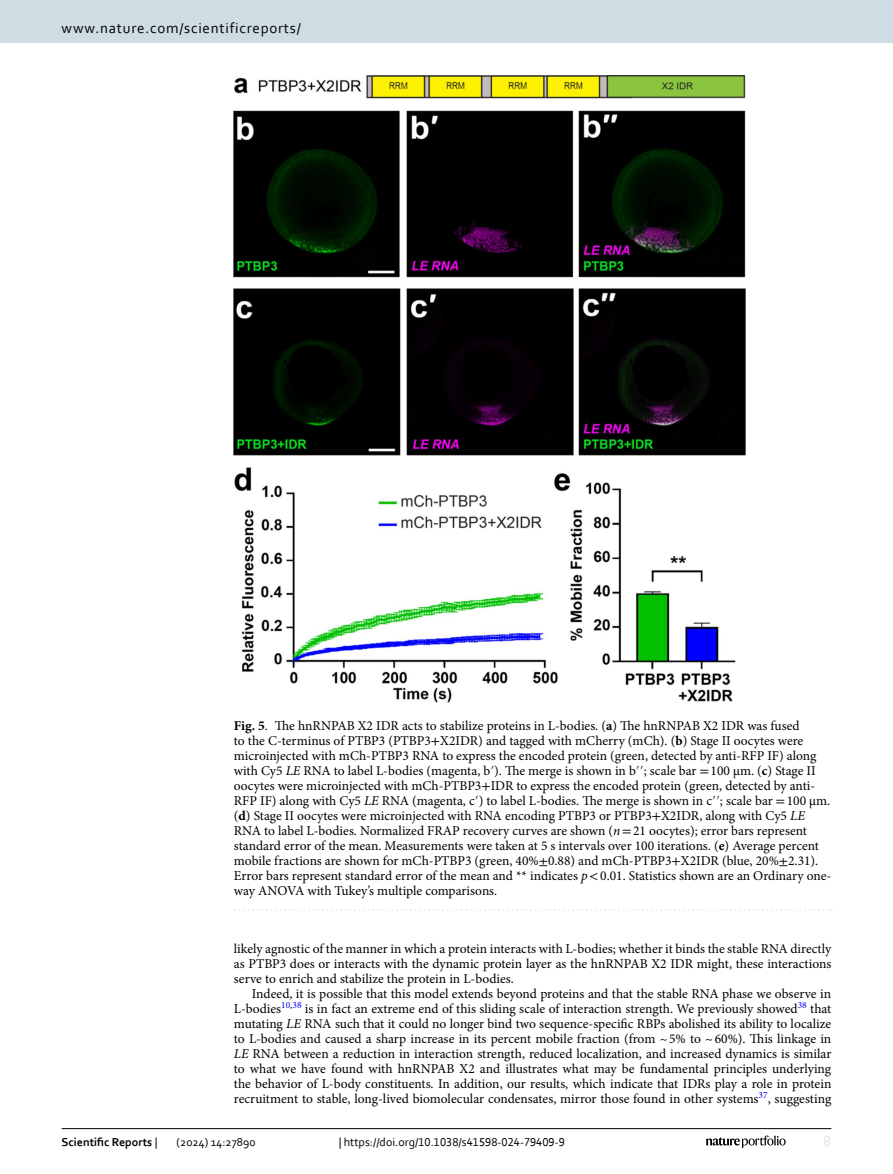
<style>
.page{position:relative;width:893px;height:1174px;background:#fff}
.page>*{position:absolute;margin:0;border:0;box-sizing:border-box;transform-origin:0 0}
.t1{font:15px "Corbel";letter-spacing:.05em;color:#000}
.t2{font:15px "Corbel";color:#d9e4eb}
.Figure_Caption{font:13.5px/15px "Minion Pro";color:#000}
.Body_Text_Indent{font:13.5px/15px "Minion Pro";color:#000;text-align:justify}
.t3{font:12px "Corbel";color:#000}
.t4{font:700 12px "Corbel";color:#000}
.s1{font-weight:700}
.s2{font-family:"STIX"}
.s3{font-style:italic}
.s4{font-weight:400}
</style>
<div class="page">
<img style="left:234px;top:76px;width:511px;height:626px">
<svg style="left:235px;top:909px;width:597px;height:2px"></svg>
<hr style="left:62px;top:1128px;width:769px;height:1px;background:#000">
<svg style="left:706px;top:1135px;width:80px;height:12px"></svg>
<div style="left:0;top:0;width:893px;height:43px;background:#cedde4"></div>
<p class="t1" style="left:62px;top:18px;width:241px">www.nature.com/scientificreports/</p>
<p class="Figure_Caption" style="left:234px;top:718px;width:599px"><span class="s1">Fig. 5</span>. The hnRNPAB X2 IDR acts to stabilize proteins in L-bodies. (<span class="s1">a</span>) The hnRNPAB X2 IDR was fused<br>to the C-terminus of PTBP3 (PTBP3<span class="s2">+</span>X2IDR) and tagged with mCherry (mCh). (<span class="s1">b</span>) Stage II oocytes were microinjected with mCh-PTBP3 RNA to express the encoded protein (green, detected by anti-RFP IF) along with Cy5 <span class="s3">LE</span> RNA to label L-bodies (magenta, b<span class="s2">′</span>). The merge is shown in b<span class="s2">′′</span>; scale bar <span class="s2">=</span>100 μm. (<span class="s1">c</span>) Stage II oocytes were microinjected with mCh-PTBP3<span class="s2">+</span>IDR to express the encoded protein (green, detected by anti-RFP IF) along with Cy5 <span class="s3">LE</span> RNA (magenta, c<span class="s2">′</span>) to label L-bodies. The merge is shown in c<span class="s2">′′</span>; scale bar <span class="s2">=</span>100 μm. (<span class="s1">d</span>) Stage II oocytes were microinjected with RNA encoding PTBP3 or PTBP3<span class="s2">+</span>X2IDR, along with Cy5 <span class="s3">LE </span>RNA to label L-bodies. Normalized FRAP recovery curves are shown (<span class="s3">n</span><span class="s2">=</span>21 oocytes); error bars represent standard error of the mean. Measurements were taken at 5 s intervals over 100 iterations. (<span class="s1">e</span>) Average percent mobile fractions are shown for mCh-PTBP3 (green, 40%<span class="s2">±</span>0.88) and mCh-PTBP3<span class="s2">+</span>X2IDR (blue, 20%<span class="s2">±</span>2.31).<br>Error bars represent standard error of the mean and ** indicates <span class="s3">p</span><span class="s2">&lt;</span>0.01. Statistics shown are an Ordinary one&shy;way ANOVA with Tukey’s multiple comparisons.</p>
<p class="Body_Text_Indent" style="left:234px;top:941px;width:599px">likely agnostic of the manner in which a protein interacts with L-bodies; whether it binds the stable RNA directly as PTBP3 does or interacts with the dynamic protein layer as the hnRNPAB X2 IDR might, these interactions serve to enrich and stabilize the protein in L-bodies.</p>
<p class="Body_Text_Indent" style="left:234px;top:986px;width:599px;text-indent:18px">Indeed, it is possible that this model extends beyond proteins and that the stable RNA phase we observe in L-bodies<sup>10</sup><sup>,</sup><sup>38</sup> is in fact an extreme end of this sliding scale of interaction strength. We previously showed<sup>38</sup> that mutating <span class="s3">LE</span> RNA such that it could no longer bind two sequence-specific RBPs abolished its ability to localize to L-bodies and caused a sharp increase in its percent mobile fraction (from ~5% to ~60%). This linkage in <span class="s3">LE</span> RNA between a reduction in interaction strength, reduced localization, and increased dynamics is similar to what we have found with hnRNPAB X2 and illustrates what may be fundamental principles underlying the behavior of L-body constituents. In addition, our results, which indicate that IDRs play a role in protein recruitment to stable, long-lived biomolecular condensates, mirror those found in other systems<sup>37</sup>, suggesting</p>
<p class="t4" style="left:62px;top:1134px;width:97px">Scientific Reports <span class="s4">|</span></p>
<p class="t3" style="left:177px;top:1134px;width:80px">(2024) 14:27890</p>
<p class="t3" style="left:339px;top:1134px;width:228px">| https://doi.org/10.1038/s41598-024-79409-9</p>
<p class="t2" style="left:824px;top:1132px;width:9px">8</p>
</div>
